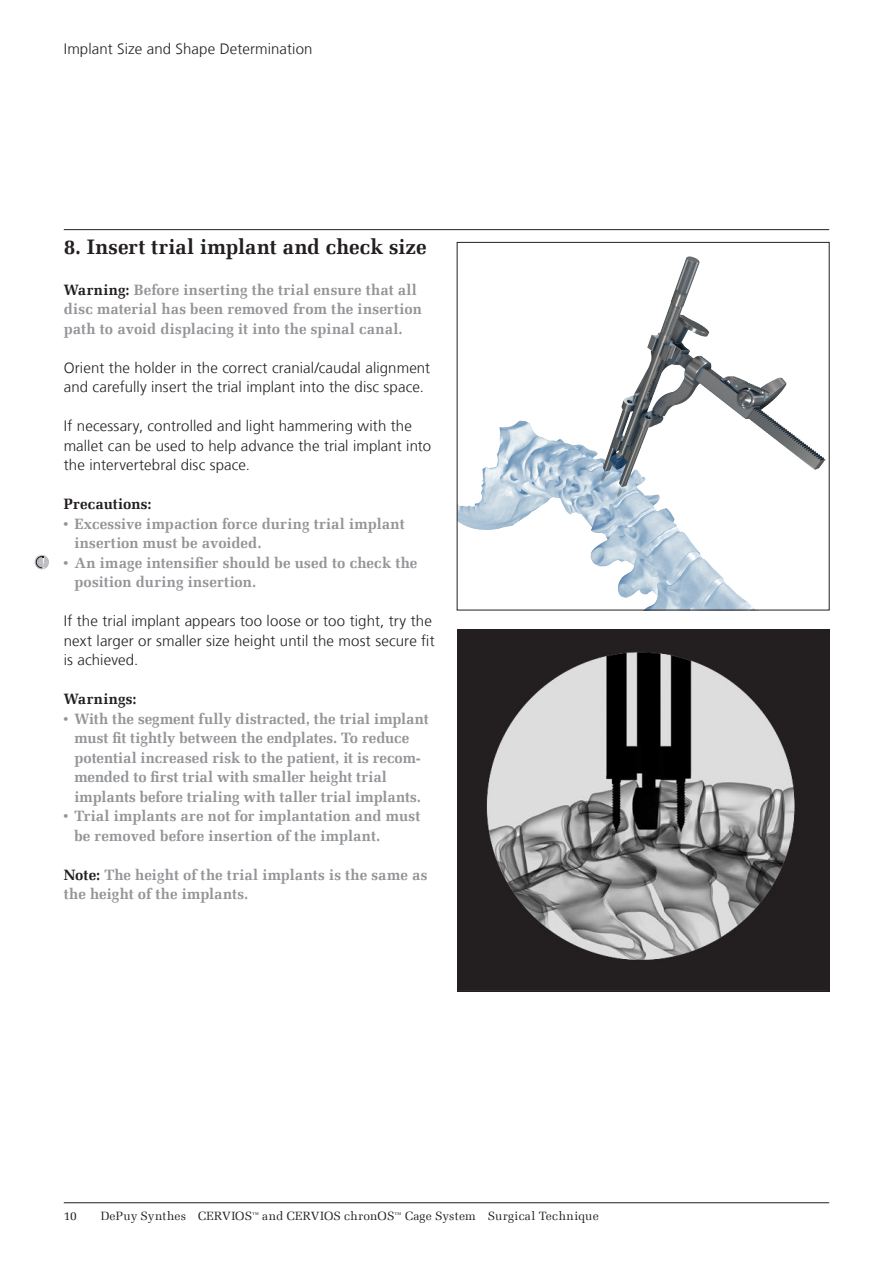
<style>
.page{position:relative;width:893px;height:1263px;background:#fff}
.page>*{position:absolute;margin:0;border:0;box-sizing:border-box;transform-origin:0 0}
._04_Step_number{font:700 21px "Melior Com";letter-spacing:.005em;color:#231f20}
._11_EN_Call_out{font:700 15px/19.5px "Melior Com";letter-spacing:.005em;color:#939598}
._07_EN_Body_Copy{font:300 15px/19.5px "Frutiger LT Com";letter-spacing:.01em;color:#231f20}
._11_EN_Call_out-2{font:700 15px "Melior Com";letter-spacing:.02em;color:#231f20}
.t1{font:12px "Melior Com";letter-spacing:.015em;color:#231f20}
.s1{color:#231f20}
.s2{font-family:"Universal Newswith Comm Pi";font-weight:400}
</style>
<div class="page">
<hr style="left:64px;top:229px;width:765px;height:1px;background:#231f20">
<hr style="left:64px;top:1202px;width:765px;height:1px;background:#231f20">
<img style="left:459px;top:630px;width:368px;height:362px">
<img style="left:459px;top:256px;width:367px;height:352px">
<svg style="left:35px;top:555px;width:14px;height:14px"></svg>
<p class="_07_EN_Body_Copy" style="left:64px;top:39px;width:250px">Implant Size and Shape Determination</p>
<p class="_04_Step_number" style="left:64px;top:234px;width:364px">8. Insert trial implant and check size</p>
<p class="_11_EN_Call_out" style="left:64px;top:280px;width:360px"><span class="s1">Warning:</span> Before inserting the trial ensure that all disc material has been removed from the insertion path to avoid displacing it into the spinal canal.</p>
<p class="_07_EN_Body_Copy" style="left:64px;top:358px;width:368px">Orient the holder in the correct cranial/caudal alignment and carefully insert the trial implant into the disc space.</p>
<p class="_07_EN_Body_Copy" style="left:64px;top:417px;width:369px">If necessary, controlled and light hammering with the mallet can be used to help advance the trial implant into the intervertebral disc space.</p>
<p class="_11_EN_Call_out-2" style="left:64px;top:495px;width:89px">Precautions:</p>
<p class="_11_EN_Call_out" style="left:74px;top:514px;width:332px;text-indent:-11px"><span class="s2">•</span> Excessive impaction force during trial implant insertion must be avoided.</p>
<p class="_11_EN_Call_out" style="left:74px;top:553px;width:345px;text-indent:-11px"><span class="s2">•</span> An image intensifier should be used to check the position during insertion.</p>
<p class="_07_EN_Body_Copy" style="left:64px;top:612px;width:372px">If the trial implant appears too loose or too tight, try the next larger or smaller size height until the most secure fit is achieved.</p>
<p class="_11_EN_Call_out-2" style="left:64px;top:690px;width:74px">Warnings:</p>
<p class="_11_EN_Call_out" style="left:74px;top:709px;width:356px;text-indent:-11px"><span class="s2">•</span> With the segment fully distracted, the trial implant must fit tightly between the endplates. To reduce potential increased risk to the patient, it is recom&shy;mended to first trial with smaller height trial implants before trialing with taller trial implants.</p>
<p class="_11_EN_Call_out" style="left:74px;top:806px;width:348px;text-indent:-11px"><span class="s2">•</span> Trial implants are not for implantation and must be removed before insertion of the implant.</p>
<p class="_11_EN_Call_out" style="left:64px;top:865px;width:365px"><span class="s1">Note:</span> The height of the trial implants is the same as the height of the implants.</p>
<p class="t1" style="left:64px;top:1209px;width:14px">11</p>
<p class="t1" style="left:101px;top:1209px;width:499px">DePuy Synthes CERVIOS<sup>™</sup> and CERVIOS chronOS<sup>™</sup> Cage System Surgical Technique</p>
</div>
